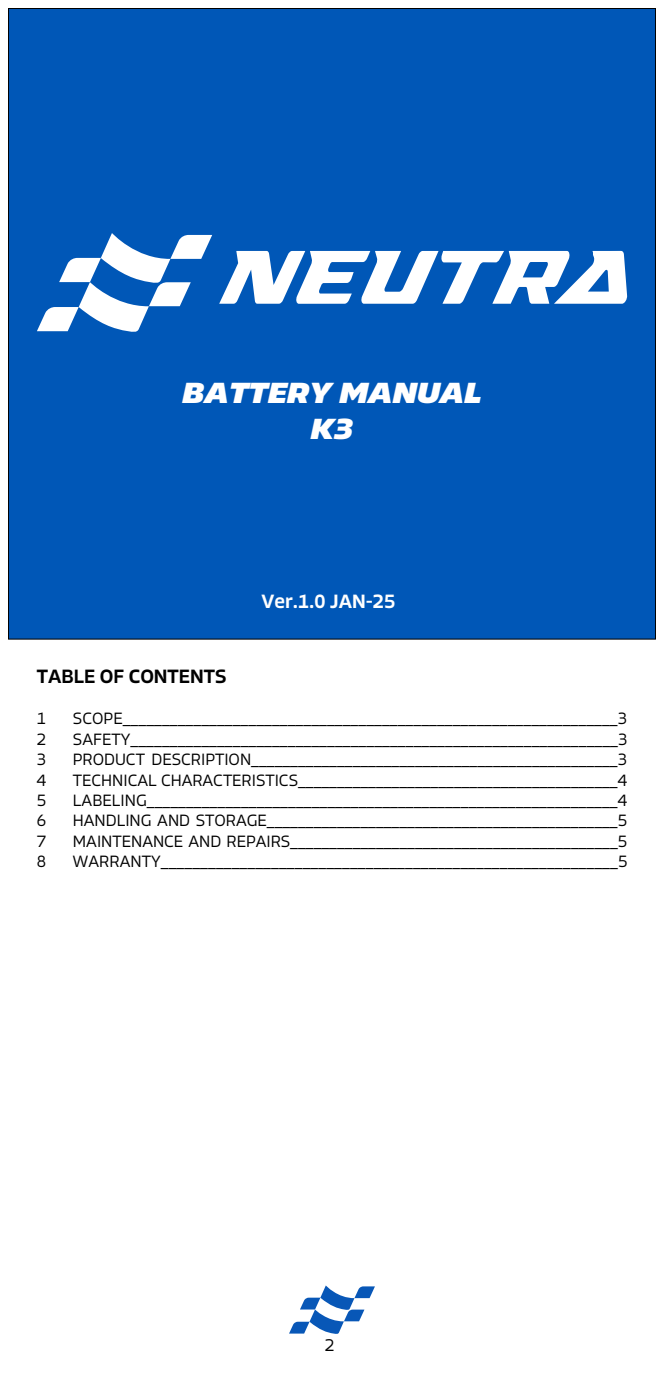
<style>
.page{position:relative;width:664px;height:1395px;background:#fff}
.page>*{position:absolute;margin:0;border:0;box-sizing:border-box;transform-origin:0 0}
.t1{font:italic 800 30.3px/36.3px "Allotrope";color:#fff;text-align:center;scale:1.1 1}
.t2{font:500 20px "Allotrope";color:#000}
.t3{font:500 20px "Allotrope";color:#fff}
.t4{font:300 17.6px "Allotrope";color:#000}
.t5{font:300 17px "Allotrope";color:#000}
</style>
<div class="page">
<div style="left:8px;top:8px;width:647px;height:631px;background:#0057b7;border:1px solid #000"></div>
<svg style="left:219px;top:251px;width:408px;height:53px"></svg>
<svg style="left:37px;top:233px;width:175px;height:99px"></svg>
<svg style="left:289px;top:1285px;width:86px;height:49px"></svg>
<h1 class="t1" style="left:182px;top:375px;width:273px">BATTERY MANUAL<br>K3</h1>
<p class="t3" style="left:261px;top:587px;width:135px">Ver.1.0 JAN-25</p>
<p class="t2" style="left:37px;top:663px;width:191px">TABLE OF CONTENTS</p>
<p class="t5" style="left:37px;top:707px;width:11px">1</p>
<p class="t5" style="left:73px;top:707px;width:555px">SCOPE_______________________________________________________________3</p>
<p class="t5" style="left:37px;top:728px;width:11px">2</p>
<p class="t5" style="left:73px;top:728px;width:556px">SAFETY______________________________________________________________3</p>
<p class="t5" style="left:37px;top:748px;width:11px">3</p>
<p class="t5" style="left:73px;top:748px;width:555px">PRODUCT DESCRIPTION_______________________________________________3</p>
<p class="t5" style="left:37px;top:768px;width:11px">4</p>
<p class="t5" style="left:73px;top:768px;width:555px">TECHNICAL CHARACTERISTICS_________________________________________4</p>
<p class="t5" style="left:37px;top:789px;width:11px">5</p>
<p class="t5" style="left:73px;top:789px;width:555px">LABELING____________________________________________________________4</p>
<p class="t5" style="left:37px;top:809px;width:11px">6</p>
<p class="t5" style="left:73px;top:809px;width:555px">HANDLING AND STORAGE_____________________________________________5</p>
<p class="t5" style="left:37px;top:830px;width:11px">7</p>
<p class="t5" style="left:73px;top:830px;width:555px">MAINTENANCE AND REPAIRS__________________________________________5</p>
<p class="t5" style="left:37px;top:850px;width:11px">8</p>
<p class="t5" style="left:73px;top:850px;width:555px">WARRANTY__________________________________________________________5</p>
<p class="t4" style="left:324px;top:1333px;width:11px">2</p>
</div>
